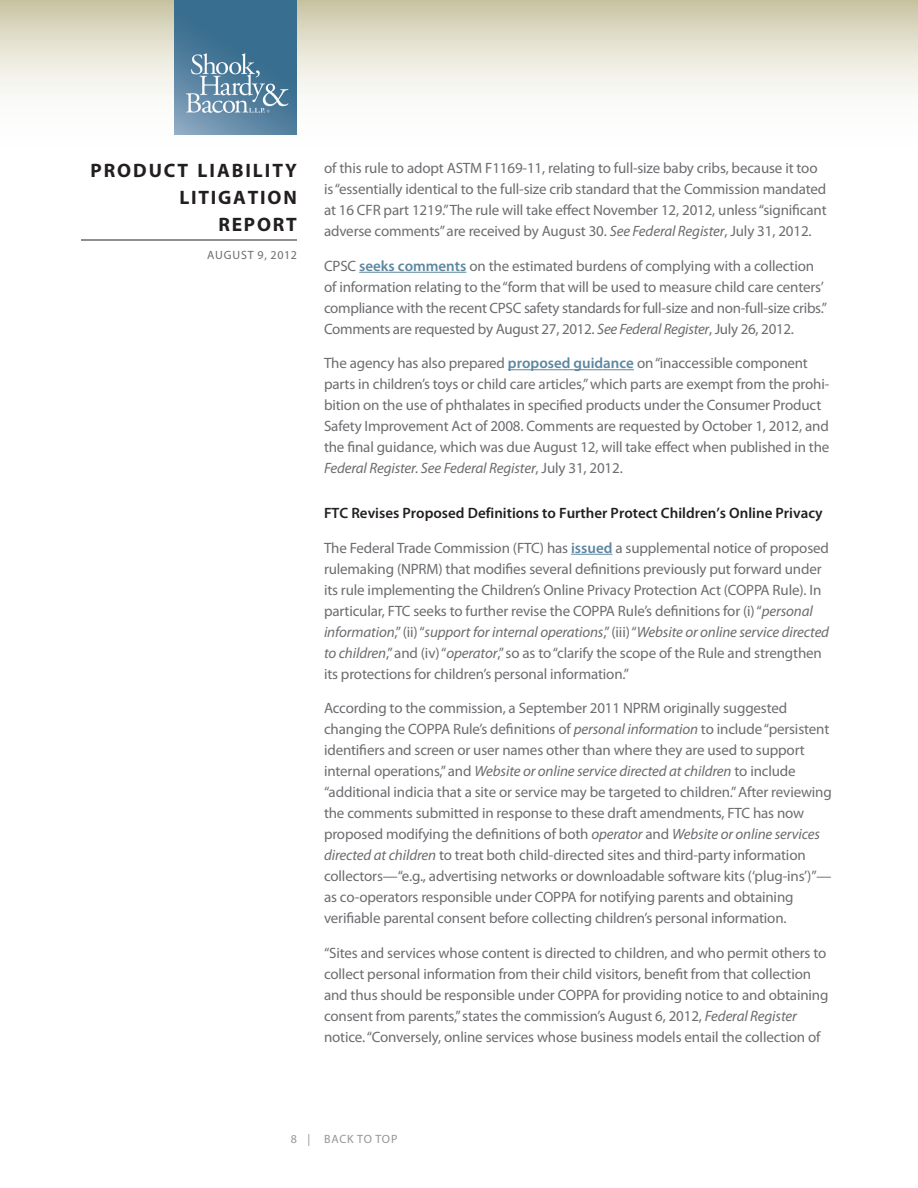
<style>
.page{position:relative;width:918px;height:1188px;background:#fff}
.page>*{position:absolute;margin:0;border:0;box-sizing:border-box;transform-origin:0 0}
.t1{font:700 19.5px/27px "Myriad Pro";letter-spacing:.095em;color:#231f20;text-align:right}
.Body{font:15px/21px "Myriad Pro";letter-spacing:-.01em;color:#6c6d70}
.Subhead{font:600 15px "Myriad Pro";color:#231f20}
.t2{font:12px "Myriad Pro";letter-spacing:.07em;color:#6c6d70}
.t3{font:12px "Myriad Pro";letter-spacing:.06em;color:#939598}
.s1{font-style:italic}
.s2{font-weight:600;color:#5c87a1}
</style>
<div class="page">
<svg style="left:0;top:0;width:918px;height:135px"></svg>
<hr style="left:81px;top:240px;width:216px;height:1px;background:#231f20">
<img style="left:175px;top:0;width:122px;height:135px">
<hr style="left:359px;top:272px;width:107px;height:1px;background:#5c87a1">
<hr style="left:508px;top:369px;width:126px;height:1px;background:#5c87a1">
<hr style="left:571px;top:554px;width:41px;height:1px;background:#5c87a1">
<h1 class="t1" style="left:90px;top:156px;width:208px">PRODUCT LIABILITY<br>LITIGATION<br>REPORT</h1>
<p class="t2" style="left:207px;top:248px;width:91px">AUGUST 9, 2012</p>
<p class="Body" style="left:324px;top:157px;width:504px">of this rule to adopt ASTM F1169-11, relating to full-size baby cribs, because it too is “essentially identical to the full-size crib standard that the Commission mandated at 16 CFR part 1219.” The rule will take effect November 12, 2012, unless “significant adverse comments” are received by August 30. <span class="s1">See Federal Register</span>, July 31, 2012.</p>
<p class="Body" style="left:324px;top:255px;width:505px">CPSC <span class="s2">seeks comments</span> on the estimated burdens of complying with a collection of information relating to the “form that will be used to measure child care centers’ compliance with the recent CPSC safety standards for full-size and non-full-size cribs.” Comments are requested by August 27, 2012. <span class="s1">See Federal Register</span>, July 26, 2012.</p>
<p class="Body" style="left:324px;top:352px;width:507px">The agency has also prepared <span class="s2">proposed guidance</span> on “inaccessible component parts in children’s toys or child care articles,” which parts are exempt from the prohi&shy;bition on the use of phthalates in specified products under the Consumer Product Safety Improvement Act of 2008. Comments are requested by October 1, 2012, and the final guidance, which was due August 12, will take effect when published in the <span class="s1">Federal Register. See Federal Register</span>, July 31, 2012.</p>
<p class="Subhead" style="left:324px;top:504px;width:500px">FTC Revises Proposed Definitions to Further Protect Children’s Online Privacy</p>
<p class="Body" style="left:324px;top:537px;width:507px">The Federal Trade Commission (FTC) has <span class="s2">issued</span> a supplemental notice of proposed rulemaking (NPRM) that modifies several definitions previously put forward under its rule implementing the Children’s Online Privacy Protection Act (COPPA Rule). In particular, FTC seeks to further revise the COPPA Rule’s definitions for (i) “<span class="s1">personal information</span>,” (ii) “<span class="s1">support for internal operations</span>,” (iii) “<span class="s1">Website or online service directed to children</span>,” and (iv) “<span class="s1">operator</span>,” so as to “clarify the scope of the Rule and strengthen its protections for children’s personal information.”</p>
<p class="Body" style="left:324px;top:697px;width:509px">According to the commission, a September 2011 NPRM originally suggested changing the COPPA Rule’s definitions of <span class="s1">personal information</span> to include “persistent identifiers and screen or user names other than where they are used to support internal operations,” and <span class="s1">Website or online service directed at children</span> to include “additional indicia that a site or service may be targeted to children.” After reviewing the comments submitted in response to these draft amendments, FTC has now proposed modifying the definitions of both <span class="s1">operator</span> and <span class="s1">Website or online services directed at children</span> to treat both child-directed sites and third-party information collectors—“e.g., advertising networks or downloadable software kits (‘plug-ins’)”— as co-operators responsible under COPPA for notifying parents and obtaining verifiable parental consent before collecting children’s personal information.</p>
<p class="Body" style="left:324px;top:942px;width:506px">“Sites and services whose content is directed to children, and who permit others to collect personal information from their child visitors, benefit from that collection and thus should be responsible under COPPA for providing notice to and obtaining consent from parents,” states the commission’s August 6, 2012, <span class="s1">Federal Register </span>notice. “Conversely, online services whose business models entail the collection of</p>
<p class="t3" style="left:291px;top:1132px;width:108px">8 | BACK TO TOP</p>
</div>
